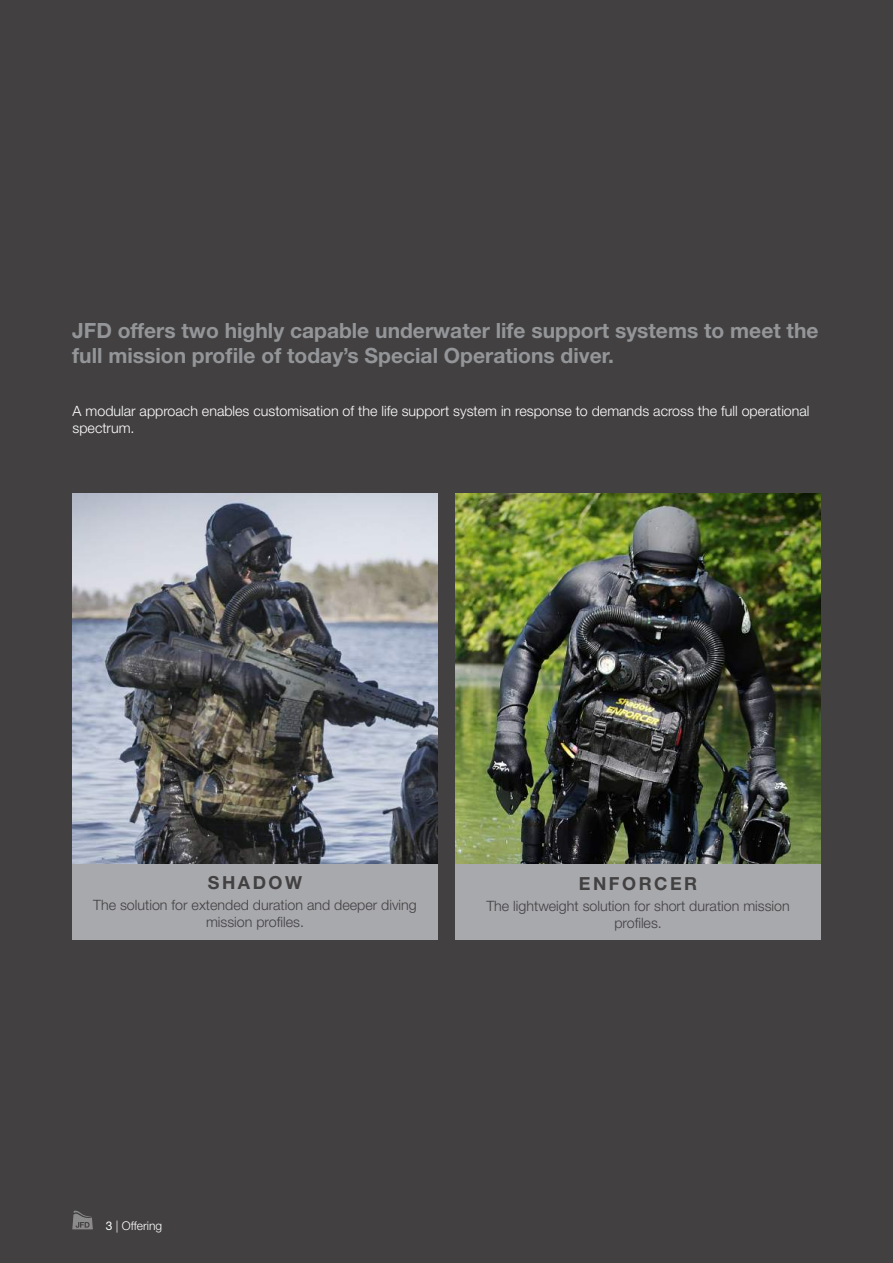
<style>
.page{position:relative;width:893px;height:1263px;background:#424041}
.page>*{position:absolute;margin:0;border:0;box-sizing:border-box;transform-origin:0 0}
.t1{font:700 21px/25.2px "Helvetica Neue LT Pro";color:#939598}
.t2{font:700 18px "Helvetica Neue LT Pro";letter-spacing:.14em;color:#424041}
.t3{font:300 14.25px/17.1px "Helvetica Neue LT Pro";color:#424041;text-align:center}
.t4{font:300 14.25px/17.1px "Helvetica Neue LT Pro";color:#fff}
.t5{font:300 12px "Helvetica Neue LT Pro";color:#fff}
.s1{font-weight:400}
</style>
<div class="page">
<img style="left:72px;top:494px;width:365px;height:370px">
<div style="left:72px;top:864px;width:365px;height:76px;background:#a8a9ad"></div>
<img style="left:456px;top:493px;width:365px;height:371px">
<div style="left:456px;top:864px;width:365px;height:76px;background:#a8a9ad"></div>
<svg style="left:72px;top:1211px;width:21px;height:18px"></svg>
<h1 class="t1" style="left:72px;top:317px;width:748px">JFD offers two highly capable underwater life support systems to meet the full mission profile of today’s Special Operations diver.</h1>
<p class="t4" style="left:73px;top:402px;width:738px">A modular approach enables customisation of the life support system in response to demands across the full operational spectrum.</p>
<p class="t2" style="left:208px;top:871px;width:96px">SHADOW</p>
<p class="t3" style="left:93px;top:896px;width:325px">The solution for extended duration and deeper diving mission profiles.</p>
<p class="t2" style="left:579px;top:872px;width:120px">ENFORCER</p>
<p class="t3" style="left:486px;top:897px;width:305px">The lightweight solution for short duration mission profiles.</p>
<p class="t5" style="left:106px;top:1218px;width:58px"><span class="s1">3</span> | Offering</p>
</div>
